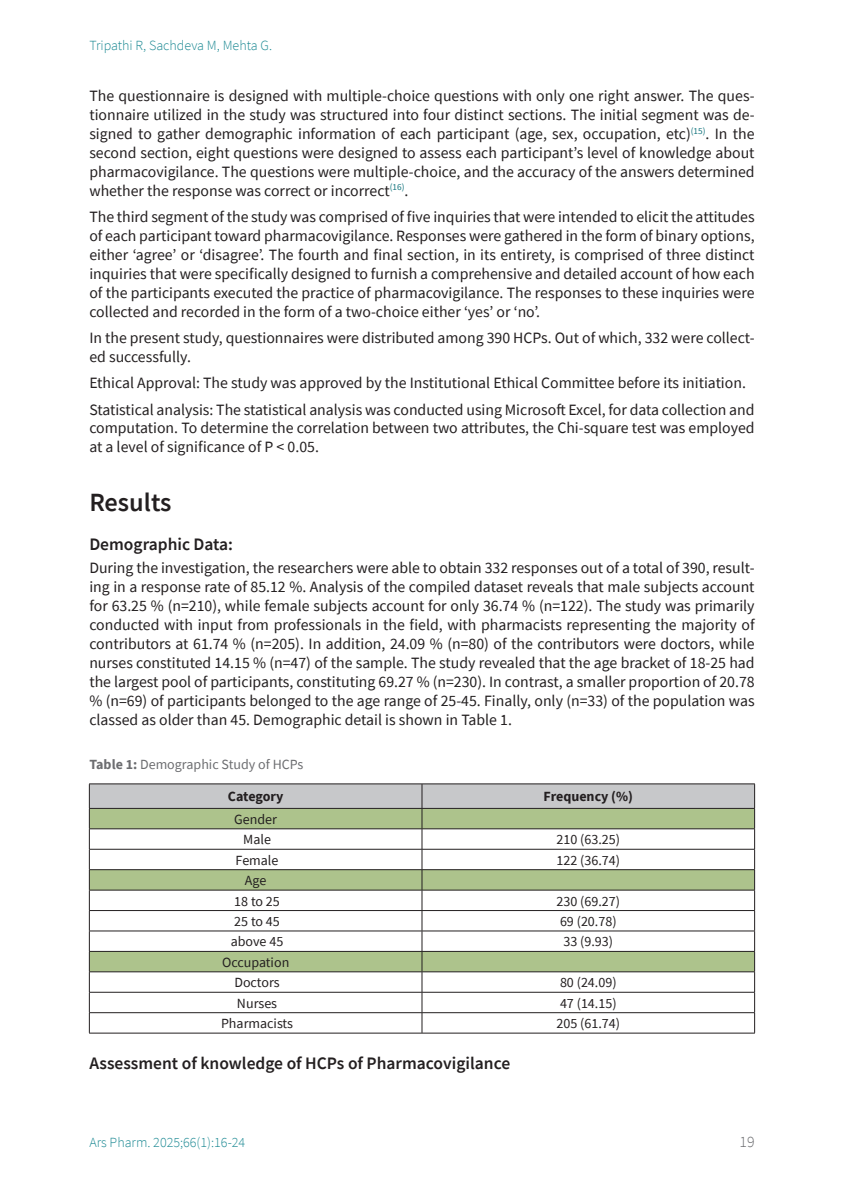
<style>
.page{position:relative;width:844px;height:1191px;background:#fff}
.page>*{position:absolute;margin:0;border:0;box-sizing:border-box;transform-origin:0 0}
.sps_tit_secc_1{font:600 26.25px "Source Sans Pro";color:#231f20}
.sps_tit_secc_2{font:600 17.5px "Source Sans Pro";color:#231f20}
.t1{font:15.75px/18.9px "Source Sans Pro";color:#231f20;text-align:justify}
.t2{font:300 15.75px "Source Sans Pro";color:#6c6d70}
.sps_tablas_texto{font:14px "Source Sans Pro";color:#231f20}
.t3{font:300 14px "Source Sans Pro";color:#1c8993}
.sps_tablas_titulo{font:14px "Source Sans Pro";color:#6c6d70}
.sps_tablas_epig{font:700 14px "Source Sans Pro";color:#231f20}
.s1{font-weight:700}
</style>
<div class="page">
<hr style="left:89px;top:783px;width:333px;height:1px;background:#231f20">
<hr style="left:422px;top:783px;width:332px;height:1px;background:#231f20">
<hr style="left:89px;top:1032px;width:333px;height:1px;background:#231f20">
<hr style="left:422px;top:1032px;width:332px;height:1px;background:#231f20">
<svg style="left:89px;top:784px;width:666px;height:248px"></svg>
<hr style="left:89px;top:971px;width:333px;height:1px;background:#231f20">
<hr style="left:422px;top:971px;width:332px;height:1px;background:#231f20">
<p class="t3" style="left:89px;top:37px;width:184px">Tripathi R, Sachdeva M, Mehta G.</p>
<p class="t1" style="left:89px;top:86px;width:666px">The questionnaire is designed with multiple-choice questions with only one right answer. The ques&shy;tionnaire utilized in the study was structured into four distinct sections. The initial segment was de&shy;signed to gather demographic information of each participant (age, sex, occupation, etc)<sup>(15)</sup>. In the second section, eight questions were designed to assess each participant’s level of knowledge about pharmacovigilance. The questions were multiple-choice, and the accuracy of the answers determined whether the response was correct or incorrect<sup>(16)</sup>.</p>
<p class="t1" style="left:89px;top:207px;width:666px">The third segment of the study was comprised of five inquiries that were intended to elicit the attitudes of each participant toward pharmacovigilance. Responses were gathered in the form of binary options, either ‘agree’ or ‘disagree’. The fourth and final section, in its entirety, is comprised of three distinct inquiries that were specifically designed to furnish a comprehensive and detailed account of how each of the participants executed the practice of pharmacovigilance. The responses to these inquiries were collected and recorded in the form of a two-choice either ‘yes’ or ‘no’.</p>
<p class="t1" style="left:89px;top:328px;width:666px">In the present study, questionnaires were distributed among 390 HCPs. Out of which, 332 were collect&shy;ed successfully.</p>
<p class="t1" style="left:89px;top:373px;width:658px">Ethical Approval: The study was approved by the Institutional Ethical Committee before its initiation.</p>
<p class="t1" style="left:89px;top:400px;width:666px">Statistical analysis: The statistical analysis was conducted using Microsoft Excel, for data collection and computation. To determine the correlation between two attributes, the Chi-square test was employed at a level of significance of P &lt; 0.05.</p>
<p class="sps_tit_secc_1" style="left:89px;top:485px;width:84px">Results</p>
<p class="sps_tit_secc_2" style="left:89px;top:532px;width:145px">Demographic Data:</p>
<p class="t1" style="left:89px;top:558px;width:666px">During the investigation, the researchers were able to obtain 332 responses out of a total of 390, result&shy;ing in a response rate of 85.12 %. Analysis of the compiled dataset reveals that male subjects account for 63.25 % (n=210), while female subjects account for only 36.74 % (n=122). The study was primarily conducted with input from professionals in the field, with pharmacists representing the majority of contributors at 61.74 % (n=205). In addition, 24.09 % (n=80) of the contributors were doctors, while nurses constituted 14.15 % (n=47) of the sample. The study revealed that the age bracket of 18-25 had the largest pool of participants, constituting 69.27 % (n=230). In contrast, a smaller proportion of 20.78 % (n=69) of participants belonged to the age range of 25-45. Finally, only (n=33) of the population was classed as older than 45. Demographic detail is shown in Table 1.</p>
<p class="sps_tablas_titulo" style="left:89px;top:755px;width:215px"><span class="s1">Table 1:</span> Demographic Study of HCPs</p>
<p class="sps_tablas_epig" style="left:228px;top:787px;width:57px">Category</p>
<p class="sps_tablas_epig" style="left:543px;top:787px;width:91px">Frequency (%)</p>
<p class="sps_tablas_texto" style="left:234px;top:810px;width:44px">Gender</p>
<p class="sps_tablas_texto" style="left:243px;top:830px;width:29px">Male</p>
<p class="sps_tablas_texto" style="left:556px;top:830px;width:65px">210 (63.25)</p>
<p class="sps_tablas_texto" style="left:235px;top:851px;width:44px">Female</p>
<p class="sps_tablas_texto" style="left:556px;top:851px;width:65px">122 (36.74)</p>
<p class="sps_tablas_texto" style="left:245px;top:871px;width:23px">Age</p>
<p class="sps_tablas_texto" style="left:234px;top:892px;width:47px">18 to 25</p>
<p class="sps_tablas_texto" style="left:556px;top:892px;width:65px">230 (69.27)</p>
<p class="sps_tablas_texto" style="left:234px;top:912px;width:47px">25 to 45</p>
<p class="sps_tablas_texto" style="left:560px;top:912px;width:58px">69 (20.78)</p>
<p class="sps_tablas_texto" style="left:231px;top:933px;width:54px">above 45</p>
<p class="sps_tablas_texto" style="left:563px;top:933px;width:51px">33 (9.93)</p>
<p class="sps_tablas_texto" style="left:222px;top:953px;width:69px">Occupation</p>
<p class="sps_tablas_texto" style="left:234px;top:973px;width:47px">Doctors</p>
<p class="sps_tablas_texto" style="left:560px;top:973px;width:58px">80 (24.09)</p>
<p class="sps_tablas_texto" style="left:237px;top:994px;width:42px">Nurses</p>
<p class="sps_tablas_texto" style="left:560px;top:994px;width:58px">47 (14.15)</p>
<p class="sps_tablas_texto" style="left:221px;top:1014px;width:73px">Pharmacists</p>
<p class="sps_tablas_texto" style="left:556px;top:1014px;width:65px">205 (61.74)</p>
<p class="sps_tit_secc_2" style="left:89px;top:1052px;width:422px">Assessment of knowledge of HCPs of Pharmacovigilance</p>
<p class="t3" style="left:89px;top:1133px;width:157px">Ars Pharm. 2025;66(1):16-24</p>
<p class="t2" style="left:739px;top:1132px;width:17px">19</p>
</div>
